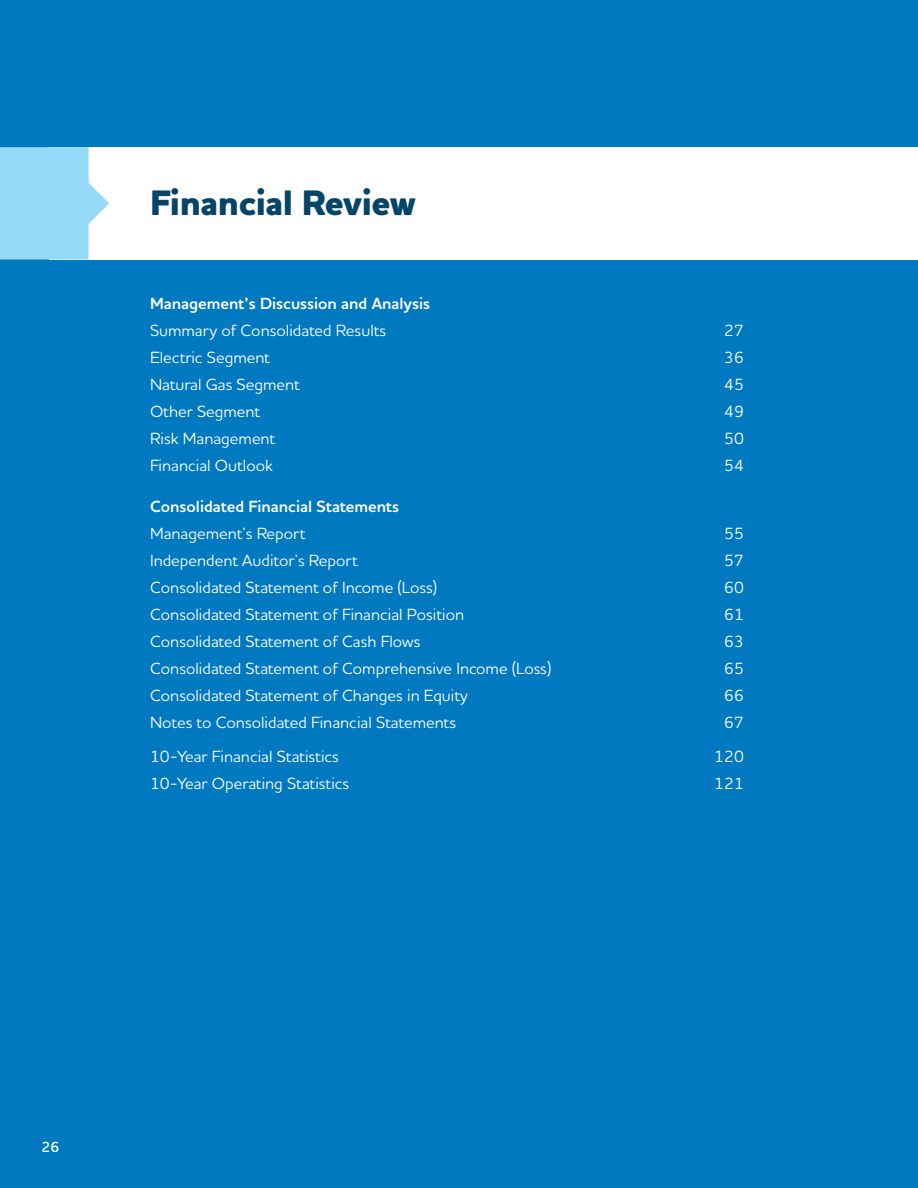
<style>
.page{position:relative;width:918px;height:1188px;background:#0079c1}
.page>*{position:absolute;margin:0;border:0;box-sizing:border-box;transform-origin:0 0}
.Front_End_-_H2{font:900 36px "MH Houschka Std";letter-spacing:-.01em;color:#064468}
.t1{font:16.5px "MH Houschka Std";color:#fff}
.t2{font:700 16.5px "MH Houschka Std";color:#fff}
.t3{font:600 15px "MH Houschka Std";color:#fff}
</style>
<div class="page">
<div style="left:50px;top:147px;width:868px;height:113px;background:#fff"></div>
<svg style="left:0;top:147px;width:109px;height:112px"></svg>
<h2 class="Front_End_-_H2" style="left:150px;top:179px;width:267px">Financial Review</h2>
<p class="t2" style="left:150px;top:293px;width:282px">Management’s Discussion and Analysis</p>
<p class="t1" style="left:150px;top:320px;width:238px">Summary of Consolidated Results</p>
<p class="t1" style="left:724px;top:320px;width:21px">27</p>
<p class="t1" style="left:150px;top:347px;width:122px">Electric Segment</p>
<p class="t1" style="left:724px;top:347px;width:21px">36</p>
<p class="t1" style="left:150px;top:374px;width:151px">Natural Gas Segment</p>
<p class="t1" style="left:724px;top:374px;width:21px">45</p>
<p class="t1" style="left:150px;top:401px;width:112px">Other Segment</p>
<p class="t1" style="left:724px;top:401px;width:21px">49</p>
<p class="t1" style="left:150px;top:428px;width:127px">Risk Management</p>
<p class="t1" style="left:724px;top:428px;width:21px">50</p>
<p class="t1" style="left:150px;top:455px;width:125px">Financial Outlook</p>
<p class="t1" style="left:724px;top:455px;width:21px">54</p>
<p class="t2" style="left:150px;top:495px;width:251px">Consolidated Financial Statements</p>
<p class="t1" style="left:150px;top:523px;width:157px">Management’s Report</p>
<p class="t1" style="left:724px;top:523px;width:21px">55</p>
<p class="t1" style="left:150px;top:550px;width:209px">Independent Auditor’s Report</p>
<p class="t1" style="left:724px;top:550px;width:21px">57</p>
<p class="t1" style="left:150px;top:577px;width:289px">Consolidated Statement of Income (Loss)</p>
<p class="t1" style="left:724px;top:577px;width:21px">60</p>
<p class="t1" style="left:150px;top:604px;width:316px">Consolidated Statement of Financial Position</p>
<p class="t1" style="left:724px;top:604px;width:21px">61</p>
<p class="t1" style="left:150px;top:631px;width:272px">Consolidated Statement of Cash Flows</p>
<p class="t1" style="left:724px;top:631px;width:21px">63</p>
<p class="t1" style="left:150px;top:658px;width:403px">Consolidated Statement of Comprehensive Income (Loss)</p>
<p class="t1" style="left:724px;top:658px;width:21px">65</p>
<p class="t1" style="left:150px;top:685px;width:319px">Consolidated Statement of Changes in Equity</p>
<p class="t1" style="left:724px;top:685px;width:21px">66</p>
<p class="t1" style="left:150px;top:712px;width:308px">Notes to Consolidated Financial Statements</p>
<p class="t1" style="left:724px;top:712px;width:21px">67</p>
<p class="t1" style="left:150px;top:745px;width:191px">10-Year Financial Statistics</p>
<p class="t1" style="left:714px;top:745px;width:31px">120</p>
<p class="t1" style="left:150px;top:772px;width:201px">10-Year Operating Statistics</p>
<p class="t1" style="left:714px;top:772px;width:31px">121</p>
<p class="t3" style="left:42px;top:1137px;width:19px">26</p>
</div>
